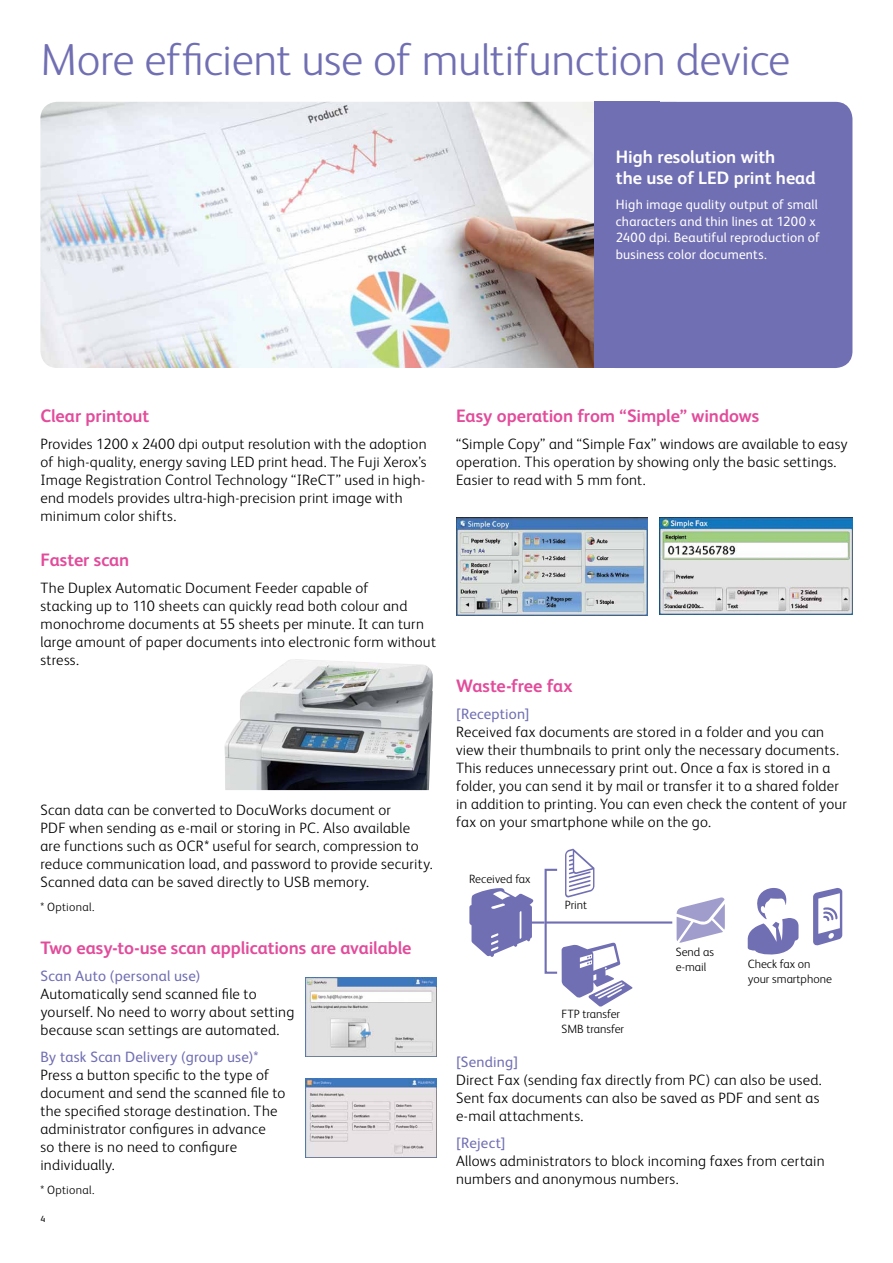
<style>
.page{position:relative;width:893px;height:1263px;background:#fff}
.page>*{position:absolute;margin:0;border:0;box-sizing:border-box;transform-origin:0 0}
.t1{font:300 45px "Xerox Sans";letter-spacing:-.01em;color:#716fb3}
.t2{font:700 18px "Xerox Sans";letter-spacing:-.005em;color:#e24c9b}
.t3{font:700 18px/21px "Xerox Sans";color:#fff}
.t4{font:300 15px/18px "Xerox Sans";letter-spacing:.015em;color:#000}
.t5{font:15px "Xerox Sans";letter-spacing:.015em;color:#716fb3}
.t6{font:13.5px/16.5px "Xerox Sans";letter-spacing:.02em;color:#fff}
.t7{font:300 12px/15px "Xerox Sans";color:#000}
.t8{font:300 12px "Xerox Sans";letter-spacing:.025em;color:#000}
.t9{font:9px "Xerox Sans";color:#000}
</style>
<div class="page">
<img style="left:305px;top:977px;width:132px;height:79px">
<img style="left:305px;top:1078px;width:132px;height:79px">
<img style="left:660px;top:518px;width:192px;height:97px">
<img style="left:456px;top:518px;width:192px;height:97px">
<img style="left:40px;top:102px;width:555px;height:266px">
<img style="left:224px;top:659px;width:209px;height:131px">
<svg style="left:469px;top:888px;width:65px;height:69px"></svg>
<svg style="left:748px;top:888px;width:50px;height:67px"></svg>
<svg style="left:677px;top:897px;width:48px;height:46px"></svg>
<svg style="left:562px;top:942px;width:71px;height:65px"></svg>
<svg style="left:813px;top:888px;width:29px;height:57px"></svg>
<div style="left:545px;top:869px;width:13px;height:105px;border:2px solid #716fb3"></div>
<hr style="left:530px;top:921px;width:15px;height:3px;background:#716fb3">
<hr style="left:545px;top:921px;width:127px;height:2px;background:#716fb3">
<svg style="left:565px;top:849px;width:29px;height:48px"></svg>
<div style="left:599px;top:102px;width:253px;height:266px;background:#716fb3;border-radius:17px"></div>
<div style="left:595px;top:102px;width:65px;height:266px;background:#716fb3"></div>
<h1 class="t1" style="left:40px;top:30px;width:751px">More efficient use of multifunction device</h1>
<p class="t3" style="left:616px;top:145px;width:201px">High resolution with<br>the use of LED print head</p>
<p class="t6" style="left:616px;top:196px;width:206px">High image quality output of small characters and thin lines at 1200 x 2400 dpi. Beautiful reproduction of business color documents.</p>
<p class="t2" style="left:40px;top:403px;width:110px">Clear printout</p>
<p class="t4" style="left:40px;top:434px;width:388px">Provides 1200 x 2400 dpi output resolution with the adoption of high-quality, energy saving LED print head. The Fuji Xerox’s Image Registration Control Technology “IReCT” used in high&shy;end models provides ultra-high-precision print image with minimum color shifts.</p>
<p class="t2" style="left:40px;top:547px;width:90px">Faster scan</p>
<p class="t4" style="left:40px;top:578px;width:397px">The Duplex Automatic Document Feeder capable of<br>stacking up to 110 sheets can quickly read both colour and monochrome documents at 55 sheets per minute. It can turn large amount of paper documents into electronic form without stress.</p>
<p class="t4" style="left:40px;top:800px;width:394px">Scan data can be converted to DocuWorks document or<br>PDF when sending as e-mail or storing in PC. Also available are functions such as OCR* useful for search, compression to reduce communication load, and password to provide security.<br>Scanned data can be saved directly to USB memory.</p>
<p class="t8" style="left:40px;top:899px;width:55px">* Optional.</p>
<p class="t2" style="left:40px;top:936px;width:372px">Two easy-to-use scan applications are available</p>
<p class="t5" style="left:40px;top:966px;width:161px">Scan Auto (personal use)</p>
<p class="t4" style="left:40px;top:984px;width:255px">Automatically send scanned file to yourself. No need to worry about setting because scan settings are automated.</p>
<p class="t5" style="left:40px;top:1047px;width:219px">By task Scan Delivery (group use)*</p>
<p class="t4" style="left:40px;top:1065px;width:246px">Press a button specific to the type of document and send the scanned file to the specified storage destination. The administrator configures in advance<br>so there is no need to configure individually.</p>
<p class="t8" style="left:40px;top:1182px;width:55px">* Optional.</p>
<p class="t9" style="left:40px;top:1213px;width:6px">4</p>
<p class="t2" style="left:456px;top:403px;width:305px">Easy operation from “Simple” windows</p>
<p class="t4" style="left:456px;top:434px;width:393px">“Simple Copy” and “Simple Fax” windows are available to easy operation. This operation by showing only the basic settings.<br>Easier to read with 5 mm font.</p>
<p class="t2" style="left:456px;top:673px;width:118px">Waste-free fax</p>
<p class="t5" style="left:456px;top:704px;width:75px">[Reception]</p>
<p class="t4" style="left:456px;top:722px;width:392px">Received fax documents are stored in a folder and you can view their thumbnails to print only the necessary documents.<br>This reduces unnecessary print out. Once a fax is stored in a folder, you can send it by mail or transfer it to a shared folder in addition to printing. You can even check the content of your fax on your smartphone while on the go.</p>
<p class="t7" style="left:469px;top:871px;width:63px">Received fax</p>
<p class="t7" style="left:565px;top:897px;width:24px">Print</p>
<p class="t7" style="left:561px;top:1006px;width:64px">FTP transfer<br>SMB transfer</p>
<p class="t7" style="left:676px;top:944px;width:40px">Send as e-mail</p>
<p class="t7" style="left:748px;top:955px;width:86px">Check fax on your smartphone</p>
<p class="t5" style="left:456px;top:1052px;width:64px">[Sending]</p>
<p class="t4" style="left:456px;top:1070px;width:367px">Direct Fax (sending fax directly from PC) can also be used.<br>Sent fax documents can also be saved as PDF and sent as e-mail attachments.</p>
<p class="t5" style="left:456px;top:1133px;width:51px">[Reject]</p>
<p class="t4" style="left:456px;top:1151px;width:370px">Allows administrators to block incoming faxes from certain numbers and anonymous numbers.</p>
</div>
